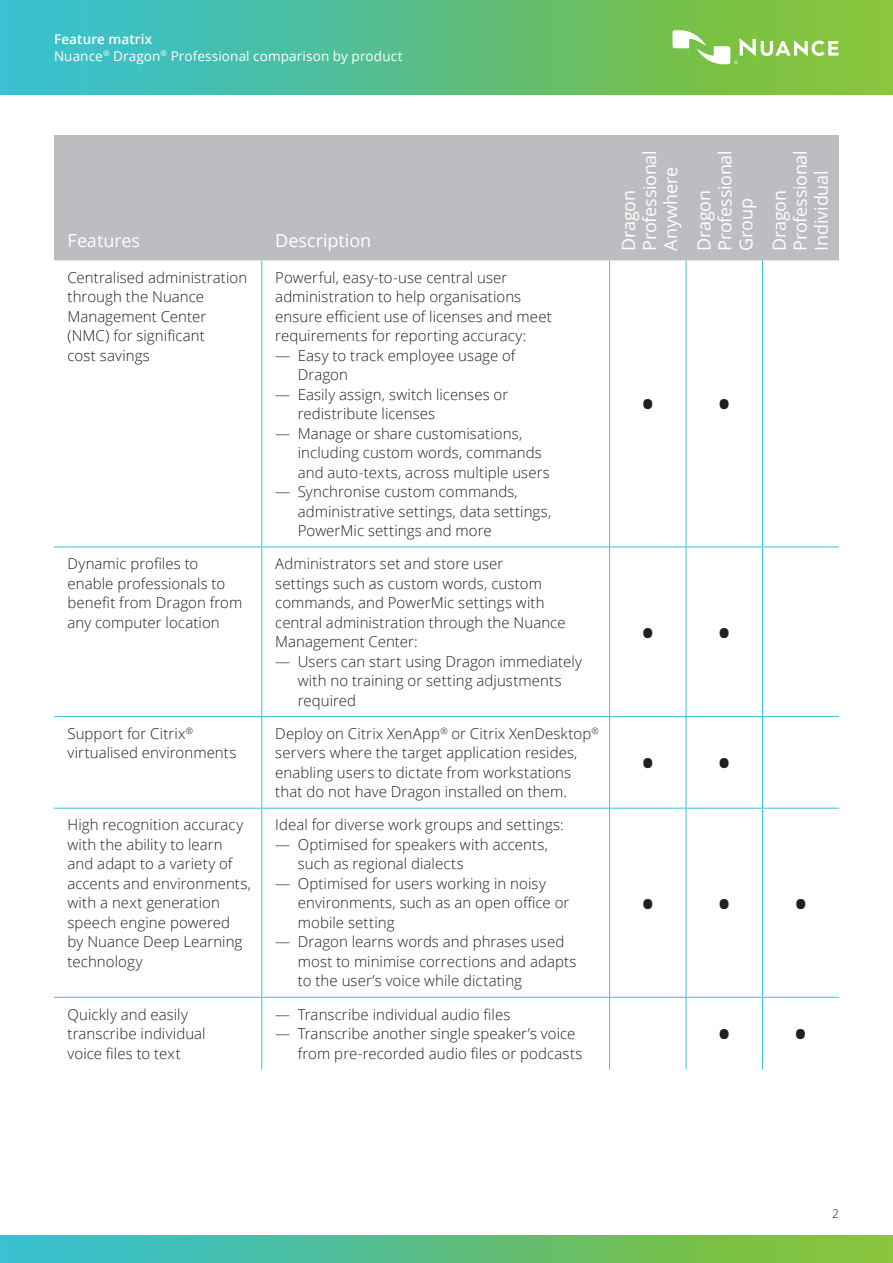
<style>
.page{position:relative;width:893px;height:1263px;background:#fff}
.page>*{position:absolute;margin:0;border:0;box-sizing:border-box;transform-origin:0 0}
.t1{font:600 36px "Open Sans";color:#231f20}
.t2{font:18px/21px "Open Sans";letter-spacing:-.015em;color:#fff}
.t3{font:300 15px/19.5px "Open Sans";letter-spacing:.005em;color:#231f20}
.t4{font:13.5px/16.5px "Open Sans";letter-spacing:.01em;color:#fff}
.t5{font:300 12px "Open Sans";color:#231f20}
.s1{font-weight:600}
</style>
<div class="page">
<svg style="left:0;top:1236px;width:893px;height:27px;background:#5dc081"></svg>
<svg style="left:0;top:0;width:893px;height:94px;background:#5abf85"></svg>
<svg style="left:672px;top:30px;width:167px;height:34px"></svg>
<div style="left:54px;top:135px;width:785px;height:125px;background:#bcbdc0"></div>
<hr style="left:261px;top:260px;width:1px;height:287px;background:#3ac1d2">
<hr style="left:609px;top:260px;width:1px;height:287px;background:#3ac1d2">
<hr style="left:686px;top:260px;width:1px;height:287px;background:#3ac1d2">
<hr style="left:762px;top:260px;width:1px;height:287px;background:#3ac1d2">
<hr style="left:54px;top:547px;width:208px;height:1px;background:#3ac1d2">
<hr style="left:262px;top:547px;width:348px;height:1px;background:#3ac1d2">
<hr style="left:261px;top:547px;width:1px;height:169px;background:#3ac1d2">
<hr style="left:610px;top:547px;width:76px;height:1px;background:#3ac1d2">
<hr style="left:609px;top:547px;width:1px;height:169px;background:#3ac1d2">
<hr style="left:686px;top:547px;width:76px;height:1px;background:#3ac1d2">
<hr style="left:686px;top:547px;width:1px;height:169px;background:#3ac1d2">
<hr style="left:762px;top:547px;width:77px;height:1px;background:#3ac1d2">
<hr style="left:762px;top:547px;width:1px;height:169px;background:#3ac1d2">
<hr style="left:54px;top:716px;width:208px;height:1px;background:#3ac1d2">
<hr style="left:261px;top:717px;width:1px;height:91px;background:#3ac1d2">
<hr style="left:609px;top:716px;width:77px;height:1px;background:#3ac1d2">
<hr style="left:609px;top:717px;width:1px;height:91px;background:#3ac1d2">
<hr style="left:686px;top:716px;width:76px;height:1px;background:#3ac1d2">
<hr style="left:686px;top:717px;width:1px;height:91px;background:#3ac1d2">
<hr style="left:762px;top:716px;width:77px;height:1px;background:#3ac1d2">
<hr style="left:762px;top:717px;width:1px;height:91px;background:#3ac1d2">
<hr style="left:54px;top:808px;width:208px;height:1px;background:#3ac1d2">
<hr style="left:262px;top:808px;width:348px;height:1px;background:#3ac1d2">
<hr style="left:261px;top:808px;width:1px;height:189px;background:#3ac1d2">
<hr style="left:610px;top:808px;width:76px;height:1px;background:#3ac1d2">
<hr style="left:609px;top:808px;width:1px;height:189px;background:#3ac1d2">
<hr style="left:686px;top:808px;width:76px;height:1px;background:#3ac1d2">
<hr style="left:686px;top:808px;width:1px;height:189px;background:#3ac1d2">
<hr style="left:762px;top:808px;width:77px;height:1px;background:#3ac1d2">
<hr style="left:762px;top:808px;width:1px;height:189px;background:#3ac1d2">
<hr style="left:54px;top:997px;width:208px;height:1px;background:#3ac1d2">
<hr style="left:261px;top:998px;width:1px;height:71px;background:#3ac1d2">
<hr style="left:609px;top:997px;width:77px;height:1px;background:#3ac1d2">
<hr style="left:609px;top:998px;width:1px;height:71px;background:#3ac1d2">
<hr style="left:686px;top:997px;width:76px;height:1px;background:#3ac1d2">
<hr style="left:686px;top:998px;width:1px;height:71px;background:#3ac1d2">
<hr style="left:762px;top:997px;width:77px;height:1px;background:#3ac1d2">
<hr style="left:762px;top:998px;width:1px;height:71px;background:#3ac1d2">
<hr style="left:262px;top:716px;width:347px;height:1px;background:#3ac1d2">
<hr style="left:262px;top:997px;width:347px;height:1px;background:#3ac1d2">
<p class="t4" style="left:54px;top:31px;width:350px"><span class="s1">Feature matrix<br></span>Nuance<sup>®</sup> Dragon<sup>®</sup> Professional comparison by product</p>
<p class="t2" style="left:68px;top:229px;width:74px">Features</p>
<p class="t2" style="left:275px;top:229px;width:97px">Description</p>
<p class="t3" style="left:68px;top:267px;width:181px">Centralised administration through the Nuance<br>Management Center (NMC) for significant<br>cost savings</p>
<p class="t3" style="left:275px;top:267px;width:278px">Powerful, easy-to-use central user administration to help organisations ensure efficient use of licenses and meet requirements for reporting accuracy:</p>
<p class="t3" style="left:298px;top:345px;width:219px;text-indent:-23px">— Easy to track employee usage of<br>Dragon</p>
<p class="t3" style="left:298px;top:384px;width:212px;text-indent:-22px">— Easily assign, switch licenses or redistribute licenses</p>
<p class="t3" style="left:298px;top:423px;width:254px;text-indent:-22px">— Manage or share customisations, including custom words, commands and auto-texts, across multiple users</p>
<p class="t3" style="left:298px;top:482px;width:255px;text-indent:-22px">— Synchronise custom commands, administrative settings, data settings,<br>PowerMic settings and more</p>
<p class="t3" style="left:68px;top:554px;width:176px">Dynamic profiles to enable professionals to benefit from Dragon from any computer location</p>
<p class="t3" style="left:275px;top:554px;width:292px">Administrators set and store user<br>settings such as custom words, custom commands, and PowerMic settings with central administration through the Nuance Management Center:</p>
<p class="t3" style="left:298px;top:651px;width:286px;text-indent:-22px">— Users can start using Dragon immediately with no training or setting adjustments required</p>
<p class="t3" style="left:67px;top:723px;width:170px">Support for Citrix<sup>® </sup>virtualised environments</p>
<p class="t3" style="left:275px;top:723px;width:325px">Deploy on Citrix XenApp<sup>®</sup> or Citrix XenDesktop<sup>® </sup>servers where the target application resides, enabling users to dictate from workstations that do not have Dragon installed on them.</p>
<p class="t3" style="left:68px;top:815px;width:185px">High recognition accuracy with the ability to learn and adapt to a variety of accents and environments, with a next generation speech engine powered<br>by Nuance Deep Learning technology</p>
<p class="t3" style="left:275px;top:815px;width:290px">Ideal for diverse work groups and settings:</p>
<p class="t3" style="left:298px;top:834px;width:252px;text-indent:-22px">— Optimised for speakers with accents, such as regional dialects</p>
<p class="t3" style="left:298px;top:873px;width:273px;text-indent:-22px">— Optimised for users working in noisy environments, such as an open office or mobile setting</p>
<p class="t3" style="left:298px;top:932px;width:280px;text-indent:-22px">— Dragon learns words and phrases used most to minimise corrections and adapts to the user’s voice while dictating</p>
<p class="t2" style="left:618px;top:251px;width:102px;rotate:-90deg">Dragon<br>Professional<br>Anywhere</p>
<p class="t2" style="left:693px;top:251px;width:102px;rotate:-90deg">Dragon<br>Professional<br>Group</p>
<p class="t2" style="left:768px;top:251px;width:102px;rotate:-90deg">Dragon<br>Professional<br>Individual</p>
<h1 class="t1" style="left:641px;top:380px;width:91px">• •</h1>
<h1 class="t1" style="left:641px;top:608px;width:91px">• •</h1>
<h1 class="t1" style="left:641px;top:738px;width:91px">• •</h1>
<h1 class="t1" style="left:641px;top:879px;width:91px">• •</h1>
<h1 class="t1" style="left:794px;top:879px;width:15px">•</h1>
<p class="t3" style="left:68px;top:1004px;width:140px">Quickly and easily transcribe individual voice files to text</p>
<p class="t3" style="left:275px;top:1004px;width:237px">— Transcribe individual audio files</p>
<p class="t3" style="left:298px;top:1023px;width:286px;text-indent:-22px">— Transcribe another single speaker’s voice from pre-recorded audio files or podcasts</p>
<h1 class="t1" style="left:717px;top:1009px;width:91px">• •</h1>
<p class="t5" style="left:832px;top:1205px;width:8px">2</p>
</div>
